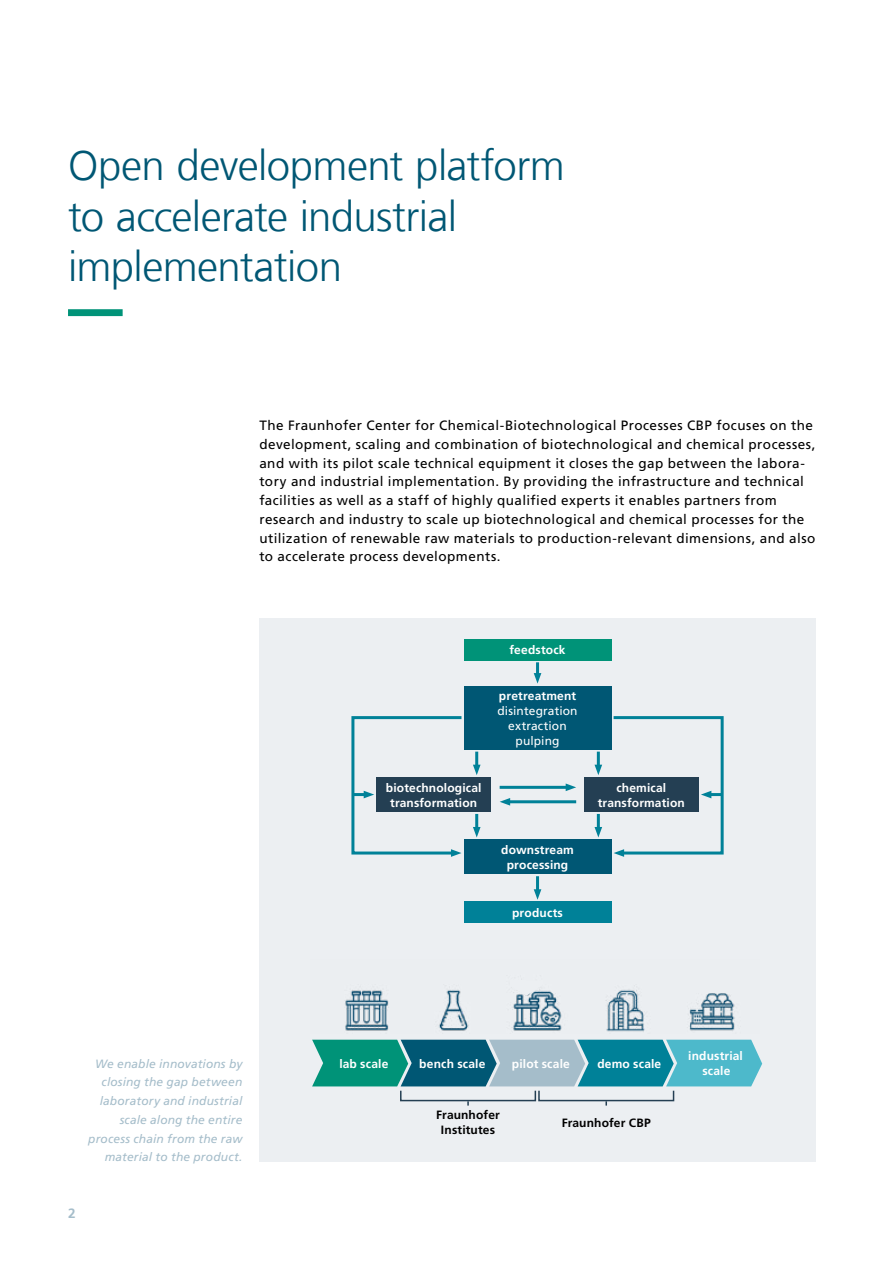
<style>
.page{position:relative;width:893px;height:1263px;background:#fff}
.page>*{position:absolute;margin:0;border:0;box-sizing:border-box;transform-origin:0 0}
.t1{font:300 42px/50.4px "Frutiger LT Com";letter-spacing:-.015em;color:#005774}
.t2{font:13.5px/18.8px "Frutiger LT Com";letter-spacing:.03em;color:#000}
.t3{font:700 13.5px "Frutiger LT Com";color:#a5bdca}
.t4{font:700 12px/15px "Frutiger LT Com";letter-spacing:.015em;color:#fff;text-align:center}
.t5{font:italic 12px/18.8px "Frutiger LT Com";letter-spacing:.01em;color:#a5bdca;text-align:right}
.t6{font:700 12px/15px "Frutiger LT Com";letter-spacing:.01em;color:#000;text-align:center}
.t7{font:12px/15px "Frutiger LT Com";letter-spacing:.01em;color:#fff;text-align:center}
</style>
<div class="page">
<div style="left:259px;top:618px;width:557px;height:543px;background:#eceff2"></div>
<div style="left:584px;top:777px;width:115px;height:35px;background:#243f53"></div>
<div style="left:376px;top:777px;width:115px;height:35px;background:#243f53"></div>
<div style="left:464px;top:639px;width:147px;height:21px;background:#009378"></div>
<div style="left:464px;top:686px;width:147px;height:63px;background:#005774"></div>
<div style="left:464px;top:840px;width:147px;height:34px;background:#005774"></div>
<div style="left:464px;top:902px;width:147px;height:21px;background:#008198"></div>
<svg style="left:534px;top:662px;width:7px;height:22px"></svg>
<svg style="left:611px;top:715px;width:113px;height:142px"></svg>
<svg style="left:351px;top:716px;width:111px;height:141px"></svg>
<hr style="left:500px;top:786px;width:68px;height:3px;background:#008198">
<svg style="left:566px;top:783px;width:10px;height:8px"></svg>
<hr style="left:508px;top:800px;width:68px;height:3px;background:#008198">
<svg style="left:500px;top:798px;width:10px;height:8px"></svg>
<hr style="left:536px;top:876px;width:3px;height:15px;background:#008198">
<svg style="left:534px;top:889px;width:7px;height:11px"></svg>
<hr style="left:475px;top:752px;width:3px;height:15px;background:#008198">
<svg style="left:473px;top:765px;width:8px;height:10px"></svg>
<hr style="left:597px;top:752px;width:3px;height:15px;background:#008198">
<svg style="left:594px;top:765px;width:8px;height:10px"></svg>
<hr style="left:475px;top:814px;width:3px;height:15px;background:#008198">
<svg style="left:473px;top:827px;width:8px;height:10px"></svg>
<hr style="left:597px;top:814px;width:3px;height:15px;background:#008198">
<svg style="left:594px;top:827px;width:8px;height:10px"></svg>
<img style="left:345px;top:989px;width:390px;height:43px">
<svg style="left:509px;top:989px;width:34px;height:7px"></svg>
<svg style="left:312px;top:1040px;width:450px;height:46px;background:#3a98a3"></svg>
<div style="left:400px;top:1090px;width:136px;height:11px;border:2px solid #243f53"></div>
<div style="left:538px;top:1090px;width:136px;height:11px;border:2px solid #243f53"></div>
<svg style="left:68px;top:309px;width:55px;height:7px"></svg>
<h1 class="t1" style="left:68px;top:141px;width:498px">Open development platform to accelerate industrial implementation</h1>
<p class="t2" style="left:259px;top:416px;width:558px">The Fraunhofer Center for Chemical-Biotechnological Processes CBP focuses on the development, scaling and combination of biotechnological and chemical processes, and with its pilot scale technical equipment it closes the gap between the labora&shy;tory and industrial implementation. By providing the infrastructure and technical facilities as well as a staff of highly qualified experts it enables partners from research and industry to scale up biotechnological and chemical processes for the utilization of renewable raw materials to production-relevant dimensions, and also to accelerate process developments.</p>
<p class="t5" style="left:88px;top:1054px;width:156px">We enable innovations by closing the gap between laboratory and industrial scale along the entire process chain from the raw material to the product.</p>
<p class="t3" style="left:68px;top:1205px;width:9px">2</p>
<p class="t4" style="left:386px;top:780px;width:97px">biotechnological transformation</p>
<p class="t4" style="left:509px;top:642px;width:58px">feedstock</p>
<p class="t4" style="left:499px;top:688px;width:79px">pretreatment</p>
<p class="t7" style="left:497px;top:703px;width:82px">disintegration extraction pulping</p>
<p class="t4" style="left:501px;top:842px;width:74px">downstream processing</p>
<p class="t4" style="left:512px;top:905px;width:52px">products</p>
<p class="t4" style="left:598px;top:780px;width:89px">chemical transformation</p>
<p class="t4" style="left:339px;top:1056px;width:50px">lab scale</p>
<p class="t4" style="left:419px;top:1056px;width:68px">bench scale</p>
<p class="t4" style="left:512px;top:1056px;width:59px">pilot scale</p>
<p class="t4" style="left:597px;top:1056px;width:65px">demo scale</p>
<p class="t4" style="left:688px;top:1048px;width:56px">industrial scale</p>
<p class="t6" style="left:436px;top:1107px;width:65px">Fraunhofer<br>Institutes</p>
<p class="t6" style="left:562px;top:1115px;width:90px">Fraunhofer CBP</p>
</div>
